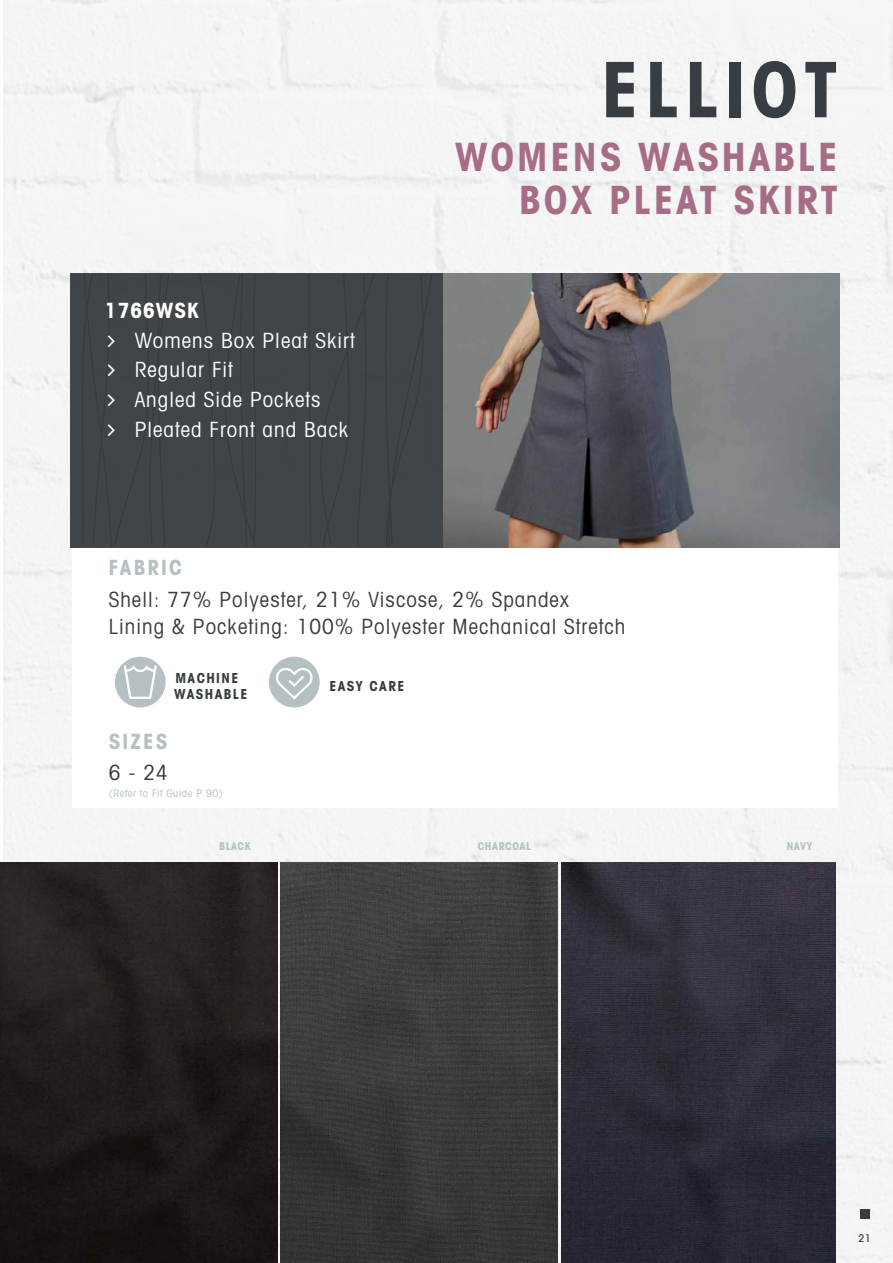
<style>
.page{position:relative;width:893px;height:1263px;background:#fff}
.page>*{position:absolute;margin:0;border:0;box-sizing:border-box;transform-origin:0 0}
.t1{font:700 condensed 76.5px "Avant Garde";letter-spacing:.075em;color:#373d42}
.t2{font:700 condensed 39px/42px "Avant Garde";letter-spacing:.075em;color:#a76d87;text-align:right}
.t3{font:condensed 21px/27px "Avant Garde";letter-spacing:.05em;color:#373d42}
.t4{font:condensed 21px/29.7px "Avant Garde";letter-spacing:.05em;color:#fff}
.t5{font:700 condensed 21px "Avant Garde";letter-spacing:.1em;color:#b4c0c2}
.t6{font:700 condensed 21px "Avant Garde";letter-spacing:.05em;color:#fff}
.t7{font:700 condensed 13.8px/16.6px "Avant Garde";letter-spacing:.1em;color:#373d42}
.t8{font:700 condensed 10.8px "Avant Garde";letter-spacing:.05em;color:#b4c0c2}
.t9{font:condensed 10.5px "Avant Garde";letter-spacing:.05em;color:#b4c0c2}
.t10{font:500 10.5px "Avant Garde";color:#373d42}
</style>
<div class="page">
<div style="left:3px;top:0;width:890px;height:1263px;background:#f4f4f5"></div>
<div style="left:860px;top:1209px;width:10px;height:9px;background:#373d42"></div>
<div style="left:72px;top:478px;width:766px;height:330px;background:#fff"></div>
<img style="left:561px;top:862px;width:274px;height:401px">
<img style="left:0;top:862px;width:277px;height:401px">
<img style="left:281px;top:862px;width:276px;height:401px">
<img style="left:444px;top:273px;width:395px;height:274px">
<div style="left:115px;top:657px;width:51px;height:50px;background:#b4c0c2;border-radius:50%"></div>
<svg style="left:124px;top:665px;width:33px;height:34px"></svg>
<div style="left:269px;top:657px;width:51px;height:50px;background:#b4c0c2;border-radius:50%"></div>
<svg style="left:276px;top:665px;width:40px;height:36px"></svg>
<div style="left:72px;top:274px;width:370px;height:272px;background:#3f4549"></div>
<p class="t6" style="left:105px;top:297px;width:95px">1766WSK</p>
<p class="t4" style="left:135px;top:325px;width:221px">Womens Box Pleat Skirt<br>Regular Fit<br>Angled Side Pockets<br>Pleated Front and Back</p>
<h1 class="t1" style="left:601px;top:41px;width:238px">ELLIOT</h1>
<h2 class="t2" style="left:455px;top:136px;width:384px">WOMENS WASHABLE<br>BOX PLEAT SKIRT</h2>
<p class="t5" style="left:109px;top:554px;width:75px">FABRIC</p>
<p class="t3" style="left:109px;top:585px;width:518px">Shell: 77% Polyester, 21% Viscose, 2% Spandex<br>Lining &amp; Pocketing: 100% Polyester Mechanical Stretch</p>
<p class="t7" style="left:174px;top:669px;width:75px">MACHINE<br>WASHABLE</p>
<p class="t7" style="left:329px;top:678px;width:76px">EASY CARE</p>
<p class="t5" style="left:109px;top:728px;width:60px">SIZES</p>
<p class="t3" style="left:109px;top:759px;width:60px">6 - 24</p>
<p class="t9" style="left:109px;top:786px;width:116px">(Refer to Fit Guide P 90)</p>
<p class="t8" style="left:219px;top:839px;width:33px">BLACK</p>
<p class="t8" style="left:478px;top:839px;width:55px">CHARCOAL</p>
<p class="t8" style="left:787px;top:839px;width:27px">NAVY</p>
<p class="t10" style="left:859px;top:1231px;width:14px">21</p>
</div>
